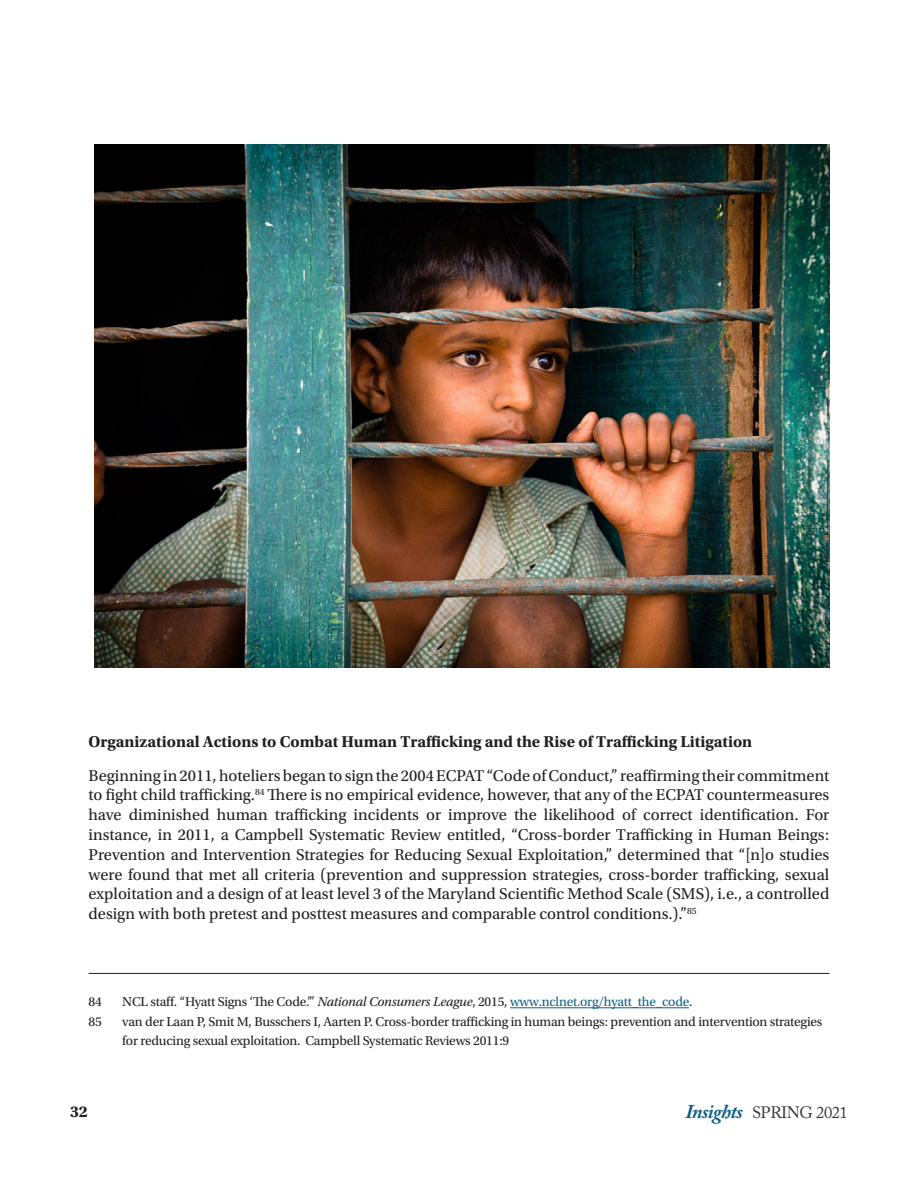
<style>
.page{position:relative;width:918px;height:1188px;background:#fff}
.page>*{position:absolute;margin:0;border:0;box-sizing:border-box;transform-origin:0 0}
.t1{font:16.5px/19.8px "Utopia Std";color:#231f20;text-align:justify}
.List_Paragraph{font:700 16.5px "Utopia Std";color:#231f20}
.t2{font:16.5px "Adobe Caslon Pro";letter-spacing:-.03em;color:#373739}
.footnote_style{font:13.5px/19.5px "Utopia Std";letter-spacing:-.015em;color:#231f20}
.s1{font-style:italic}
.s2{color:#0f5f88}
.s3{font-weight:700;font-style:italic;font-size:19.5px;color:#0f5f88}
</style>
<div class="page">
<hr style="left:89px;top:973px;width:740px;height:1px;background:#231f20">
<hr style="left:510px;top:1007px;width:179px;height:1px;background:#0f5f88">
<img style="left:94px;top:145px;width:735px;height:522px">
<p class="List_Paragraph" style="left:89px;top:732px;width:665px">Organizational Actions to Combat Human Trafficking and the Rise of Trafficking Litigation</p>
<p class="t1" style="left:89px;top:766px;width:742px">Beginning in 2011, hoteliers began to sign the 2004 ECPAT “Code of Conduct,” reaffirming their commitment to fight child trafficking.<sup>84</sup> There is no empirical evidence, however, that any of the ECPAT countermeasures have diminished human trafficking incidents or improve the likelihood of correct identification. For instance, in 2011, a Campbell Systematic Review entitled, “Cross-border Trafficking in Human Beings:<br>Prevention and Intervention Strategies for Reducing Sexual Exploitation,” determined that “[n]o studies were found that met all criteria (prevention and suppression strategies, cross-border trafficking, sexual exploitation and a design of at least level 3 of the Maryland Scientific Method Scale (SMS), i.e., a controlled design with both pretest and posttest measures and comparable control conditions.).”<sup>85</sup></p>
<p class="footnote_style" style="left:89px;top:993px;width:15px">84</p>
<p class="footnote_style" style="left:122px;top:993px;width:572px">NCL staff. “Hyatt Signs ‘The Code.’” <span class="s1">National Consumers League</span>, 2015, <span class="s2">www.nclnet.org/hyatt_the_code</span>.</p>
<p class="footnote_style" style="left:89px;top:1012px;width:15px">85</p>
<p class="footnote_style" style="left:122px;top:1012px;width:702px">van der Laan P, Smit M, Busschers I, Aarten P. Cross-border trafficking in human beings: prevention and intervention strategies for reducing sexual exploitation. Campbell Systematic Reviews 2011:9</p>
<p class="List_Paragraph" style="left:70px;top:1102px;width:19px">32</p>
<p class="t2" style="left:685px;top:1102px;width:164px"><span class="s3">Insights</span> SPRING 2021</p>
</div>
